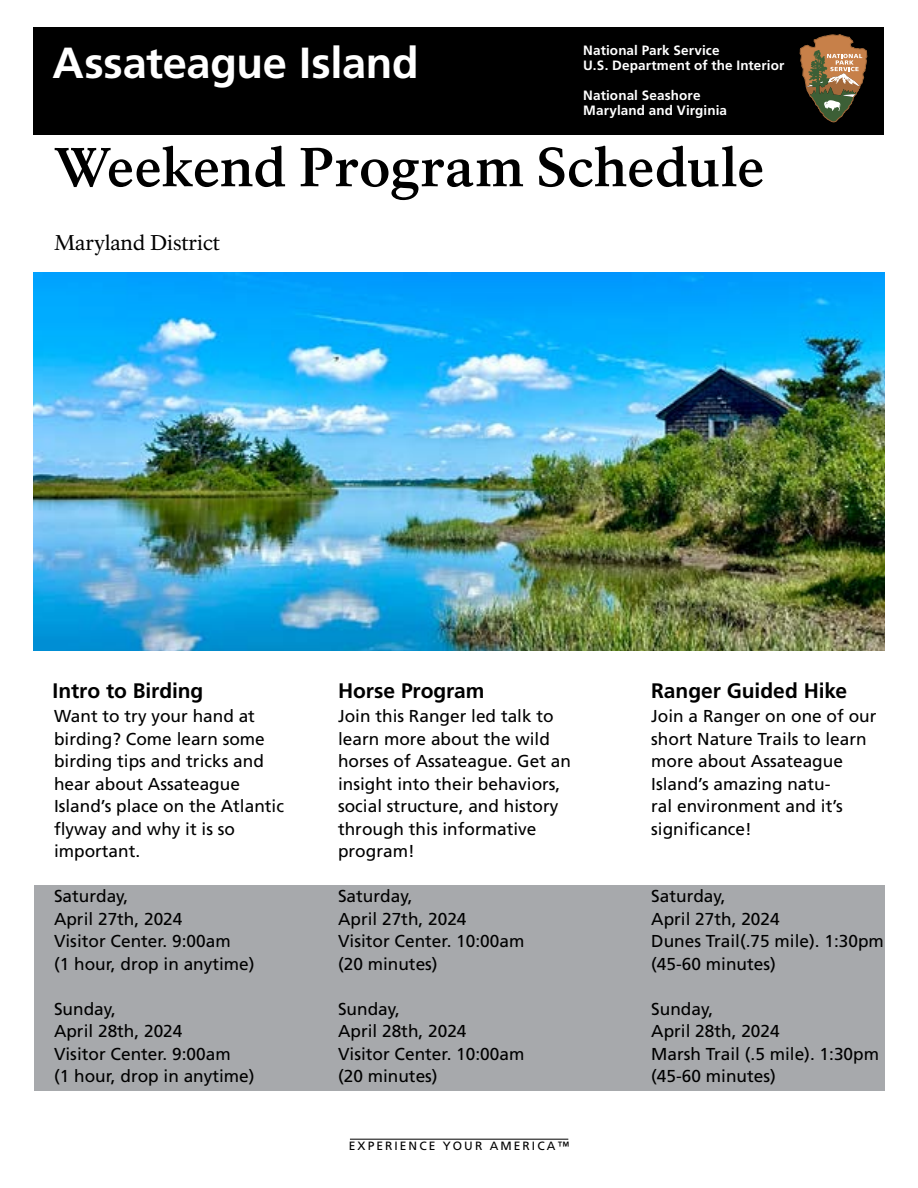
<style>
.page{position:relative;width:918px;height:1188px;background:#fff}
.page>*{position:absolute;margin:0;border:0;box-sizing:border-box;transform-origin:0 0}
.t1{font:700 54px "NPS Rawlinson OT Old";letter-spacing:-.01em;color:#000}
.t2{font:700 43.5px "Frutiger LT Std";letter-spacing:-.005em;color:#fff}
.t3{font:700 21px "Frutiger LT Std";letter-spacing:-.005em;color:#000}
.t4{font:21px "NPS Rawlinson OT";letter-spacing:-.005em;color:#000}
.t5{font:17.25px/22.5px "Frutiger LT Std";color:#000}
.t6{font:700 13.5px/15px "Frutiger LT Std";letter-spacing:.01em;color:#fff}
.t7{font:12px "Frutiger LT Std";letter-spacing:.17em;color:#000}
</style>
<div class="page">
<div style="left:34px;top:27px;width:850px;height:108px;background:#000"></div>
<svg style="left:800px;top:34px;width:67px;height:88px"></svg>
<div style="left:34px;top:885px;width:851px;height:206px;background:#a7a9ac"></div>
<hr style="left:350px;top:1139px;width:218px;height:1px;background:#000">
<img style="left:34px;top:272px;width:851px;height:379px">
<h1 class="t2" style="left:53px;top:37px;width:368px">Assateague Island</h1>
<p class="t6" style="left:583px;top:43px;width:138px">National Park Service</p>
<p class="t6" style="left:583px;top:58px;width:203px">U.S. Department of the Interior</p>
<p class="t6" style="left:583px;top:88px;width:145px">National Seashore<br>Maryland and Virginia</p>
<p class="t1" style="left:54px;top:135px;width:712px">Weekend Program Schedule</p>
<p class="t4" style="left:54px;top:230px;width:167px">Maryland District</p>
<h3 class="t3" style="left:53px;top:679px;width:152px">Intro to Birding</h3>
<p class="t5" style="left:54px;top:705px;width:232px">Want to try your hand at birding? Come learn some birding tips and tricks and hear about Assateague<br>Island’s place on the Atlantic fyway and why it is so important.</p>
<p class="t5" style="left:54px;top:885px;width:202px">Saturday,<br>April 27th, 2024<br>Visitor Center. 9:00am<br>(1 hour, drop in anytime)</p>
<p class="t5" style="left:54px;top:998px;width:202px">Sunday,<br>April 28th, 2024<br>Visitor Center. 9:00am<br>(1 hour, drop in anytime)</p>
<h3 class="t3" style="left:338px;top:679px;width:148px">Horse Program</h3>
<p class="t5" style="left:338px;top:705px;width:234px">Join this Ranger led talk to learn more about the wild horses of Assateague. Get an insight into their behaviors, social structure, and history through this informative program!</p>
<p class="t5" style="left:338px;top:885px;width:188px">Saturday,<br>April 27th, 2024<br>Visitor Center. 10:00am (20 minutes)</p>
<p class="t5" style="left:338px;top:998px;width:188px">Sunday,<br>April 28th, 2024<br>Visitor Center. 10:00am (20 minutes)</p>
<p class="t7" style="left:349px;top:1139px;width:222px">EXPERIENCE YOUR AMERICA™</p>
<h3 class="t3" style="left:651px;top:679px;width:197px">Ranger Guided Hike</h3>
<p class="t5" style="left:651px;top:705px;width:227px">Join a Ranger on one of our short Nature Trails to learn more about Assateague<br>Island’s amazing natu-<br>ral environment and it’s signifcance!</p>
<p class="t5" style="left:651px;top:885px;width:234px">Saturday,<br>April 27th, 2024<br>Dunes Trail(.75 mile). 1:30pm (45-60 minutes)</p>
<p class="t5" style="left:651px;top:998px;width:229px">Sunday,<br>April 28th, 2024<br>Marsh Trail (.5 mile). 1:30pm (45-60 minutes)</p>
</div>
